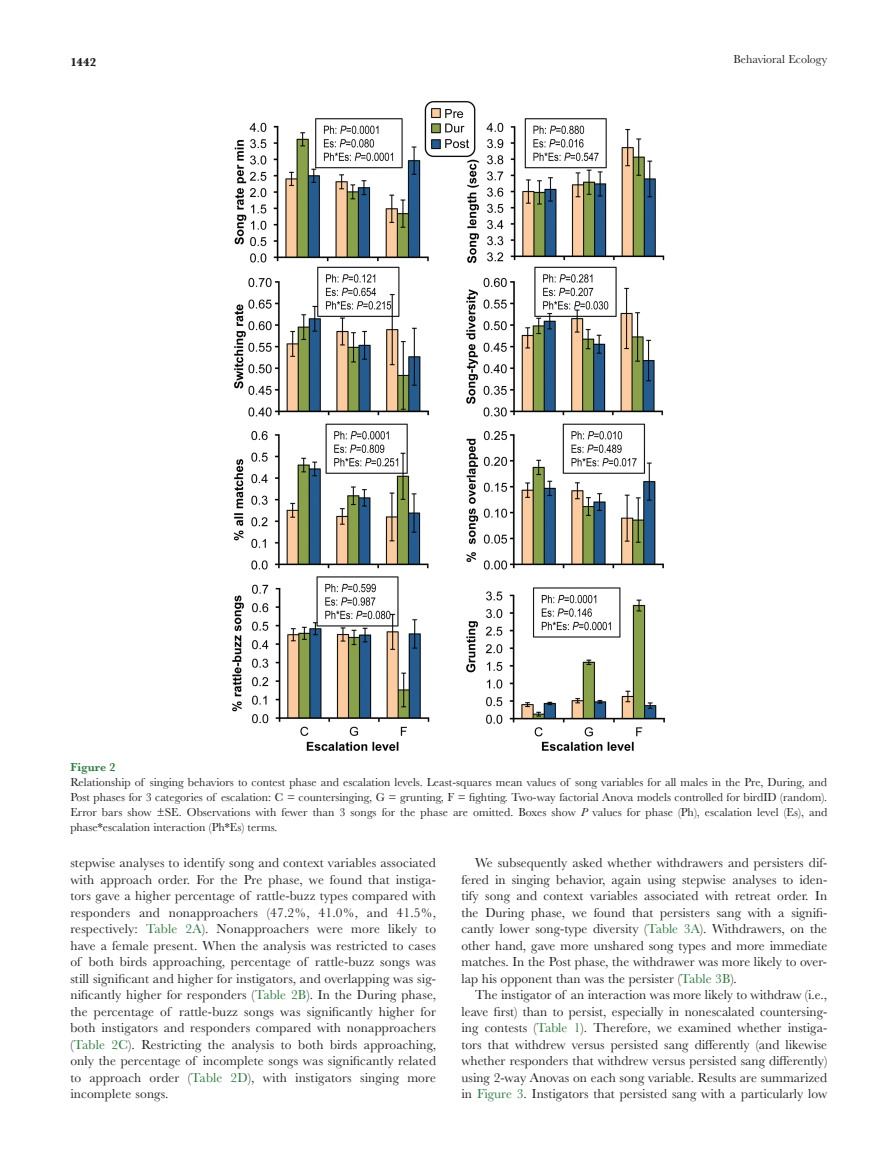
<style>
.page{position:relative;width:891px;height:1175px;background:#fff}
.page>*{position:absolute;margin:0;border:0;box-sizing:border-box;transform-origin:0 0}
.t1{font:13.5px/16.5px "Baskerville MT Std";color:#231f20;text-align:justify}
.t2{font:12px/15px "Baskerville MT Std";color:#231f20;text-align:justify}
.t3{font:600 12px "Baskerville MT Std";color:#2a7a3b}
.t4{font:700 12px "Baskerville MT Std";color:#231f20}
.s1{font-style:italic}
.s2{color:#2a7a3b}
</style>
<div class="page">
<img style="left:232px;top:101px;width:433px;height:650px">
<p class="t4" style="left:70px;top:55px;width:27px">1442</p>
<p class="t2" style="left:733px;top:52px;width:95px">Behavioral Ecology</p>
<p class="t3" style="left:70px;top:760px;width:47px">Figure 2</p>
<p class="t2" style="left:70px;top:774px;width:758px">Relationship of singing behaviors to contest phase and escalation levels. Least-squares mean values of song variables for all males in the Pre, During, and Post phases for 3 categories of escalation: C = countersinging, G = grunting, F = fighting. Two-way factorial Anova models controlled for birdID (random).<br>Error bars show ±SE. Observations with fewer than 3 songs for the phase are omitted. Boxes show <span class="s1">P</span> values for phase (Ph), escalation level (Es), and phase*escalation interaction (Ph*Es) terms.</p>
<p class="t1" style="left:70px;top:854px;width:367px">stepwise analyses to identify song and context variables associated with approach order. For the Pre phase, we found that instiga&shy;tors gave a higher percentage of rattle-buzz types compared with responders and nonapproachers (47.2%, 41.0%, and 41.5%, respectively: <span class="s2">Table 2A</span>). Nonapproachers were more likely to have a female present. When the analysis was restricted to cases of both birds approaching, percentage of rattle-buzz songs was still significant and higher for instigators, and overlapping was sig&shy;nificantly higher for responders (<span class="s2">Table 2B</span>). In the During phase, the percentage of rattle-buzz songs was significantly higher for both instigators and responders compared with nonapproachers (<span class="s2">Table 2C</span>). Restricting the analysis to both birds approaching, only the percentage of incomplete songs was significantly related to approach order (<span class="s2">Table 2D</span>), with instigators singing more incomplete songs.</p>
<p class="t1" style="left:462px;top:854px;width:367px;text-indent:14px">We subsequently asked whether withdrawers and persisters dif&shy;fered in singing behavior, again using stepwise analyses to iden&shy;tify song and context variables associated with retreat order. In the During phase, we found that persisters sang with a signifi&shy;cantly lower song-type diversity (<span class="s2">Table 3A</span>). Withdrawers, on the other hand, gave more unshared song types and more immediate matches. In the Post phase, the withdrawer was more likely to over&shy;lap his opponent than was the persister (<span class="s2">Table 3B</span>).</p>
<p class="t1" style="left:462px;top:986px;width:367px;text-indent:14px">The instigator of an interaction was more likely to withdraw (i.e., leave first) than to persist, especially in nonescalated countersing&shy;ing contests (<span class="s2">Table 1</span>). Therefore, we examined whether instiga&shy;tors that withdrew versus persisted sang differently (and likewise whether responders that withdrew versus persisted sang differently) using 2-way Anovas on each song variable. Results are summarized in <span class="s2">Figure 3</span>. Instigators that persisted sang with a particularly low</p>
</div>
